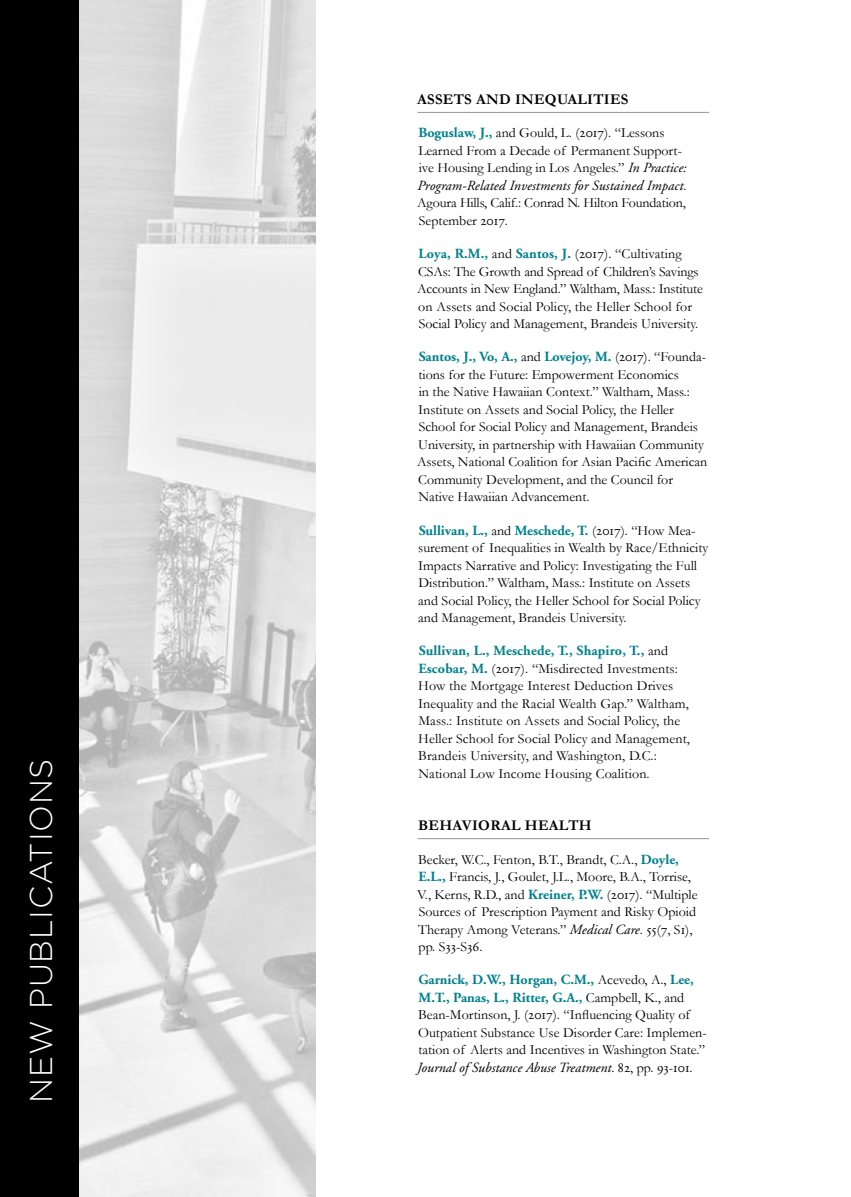
<style>
.page{position:relative;width:851px;height:1197px;background:#fff}
.page>*{position:absolute;margin:0;border:0;box-sizing:border-box;transform-origin:0 0}
.t1{font:300 31.5px "Gotham";letter-spacing:.025em;color:#fff}
.t2{font:700 14.88px "Garamond";letter-spacing:.02em;color:#000}
.LISTINGS__text{font:14px/17.5px "Garamond";color:#000}
.s1{font-family:"Adobe Garamond Bold Os F";color:#00818d}
.s2{font-family:"Adobe Garamond Regular SC"}
.s3{font-family:"Adobe Garamond Italic Os F"}
</style>
<div class="page">
<img style="left:79px;top:0;width:236px;height:1197px">
<hr style="left:417px;top:112px;width:292px;height:1px;background:#939598">
<hr style="left:417px;top:838px;width:292px;height:1px;background:#939598">
<div style="left:0;top:0;width:79px;height:1197px;background:#000"></div>
<h2 class="t1" style="left:21px;top:1103px;width:345px;rotate:-90deg">NEW PUBLICATIONS</h2>
<h3 class="t2" style="left:417px;top:91px;width:213px">ASSETS AND INEQUALITIES</h3>
<p class="LISTINGS__text" style="left:417px;top:124px;width:271px"><span class="s1">Boguslaw, J.,</span> and Gould, L. (<span class="s2">2017</span>). “Lessons Learned From a Decade of Permanent Support&shy;ive Housing Lending in Los Angeles.” <span class="s3">In Practice:<br>Program-Related Investments for Sustained Impact</span>.<br>Agoura Hills, Calif.: Conrad N. Hilton Foundation, September <span class="s2">2017</span>.</p>
<p class="LISTINGS__text" style="left:417px;top:245px;width:287px"><span class="s1">Loya, R.M.,</span> and <span class="s1">Santos, J.</span> (<span class="s2">2017</span>). “Cultivating CSAs: The Growth and Spread of Children’s Savings Accounts in New England.” Waltham, Mass.: Institute on Assets and Social Policy, the Heller School for Social Policy and Management, Brandeis University.</p>
<p class="LISTINGS__text" style="left:417px;top:348px;width:292px"><span class="s1">Santos, J., Vo, A.,</span> and <span class="s1">Lovejoy, M.</span> (<span class="s2">2017</span>). “Founda&shy;tions for the Future: Empowerment Economics<br>in the Native Hawaiian Context.” Waltham, Mass.:<br>Institute on Assets and Social Policy, the Heller School for Social Policy and Management, Brandeis University, in partnership with Hawaiian Community Assets, National Coalition for Asian Pacific American Community Development, and the Council for Native Hawaiian Advancement.</p>
<p class="LISTINGS__text" style="left:418px;top:521px;width:291px"><span class="s1">Sullivan, L.,</span> and <span class="s1">Meschede, T.</span> (<span class="s2">2017</span>). “How Mea&shy;surement of Inequalities in Wealth by Race/Ethnicity Impacts Narrative and Policy: Investigating the Full Distribution.” Waltham, Mass.: Institute on Assets and Social Policy, the Heller School for Social Policy and Management, Brandeis University.</p>
<p class="LISTINGS__text" style="left:418px;top:642px;width:273px"><span class="s1">Sullivan, L., Meschede, T., Shapiro, T.,</span> and <span class="s1">Escobar, M.</span> (<span class="s2">2017</span>). “Misdirected Investments:<br>How the Mortgage Interest Deduction Drives Inequality and the Racial Wealth Gap.” Waltham, Mass.: Institute on Assets and Social Policy, the Heller School for Social Policy and Management, Brandeis University, and Washington, D.C.:<br>National Low Income Housing Coalition.</p>
<h3 class="t2" style="left:418px;top:817px;width:175px">BEHAVIORAL HEALTH</h3>
<p class="LISTINGS__text" style="left:417px;top:850px;width:282px">Becker, W.C., Fenton, B.T., Brandt, C.A., <span class="s1">Doyle, E.L.,</span> Francis, J., Goulet, J.L., Moore, B.A., Torrise, V., Kerns, R.D., and <span class="s1">Kreiner, P.W.</span> (<span class="s2">2017</span>). “Multiple Sources of Prescription Payment and Risky Opioid Therapy Among Veterans.” <span class="s3">Medical Care</span>. <span class="s2">55</span>(<span class="s2">7</span>, S<span class="s2">1</span>), pp. S<span class="s2">33</span>-S<span class="s2">36</span>.</p>
<p class="LISTINGS__text" style="left:417px;top:971px;width:291px"><span class="s1">Garnick, D.W., Horgan, C.M.,</span> Acevedo, A., <span class="s1">Lee, M.T., Panas, L., Ritter, G.A.,</span> Campbell, K., and Bean-Mortinson, J. (<span class="s2">2017</span>). “Influencing Quality of Outpatient Substance Use Disorder Care: Implemen&shy;tation of Alerts and Incentives in Washington State.” <span class="s3">Journal of Substance Abuse Treatment</span>. <span class="s2">82</span>, pp. <span class="s2">93</span>-<span class="s2">101</span>.</p>
</div>
